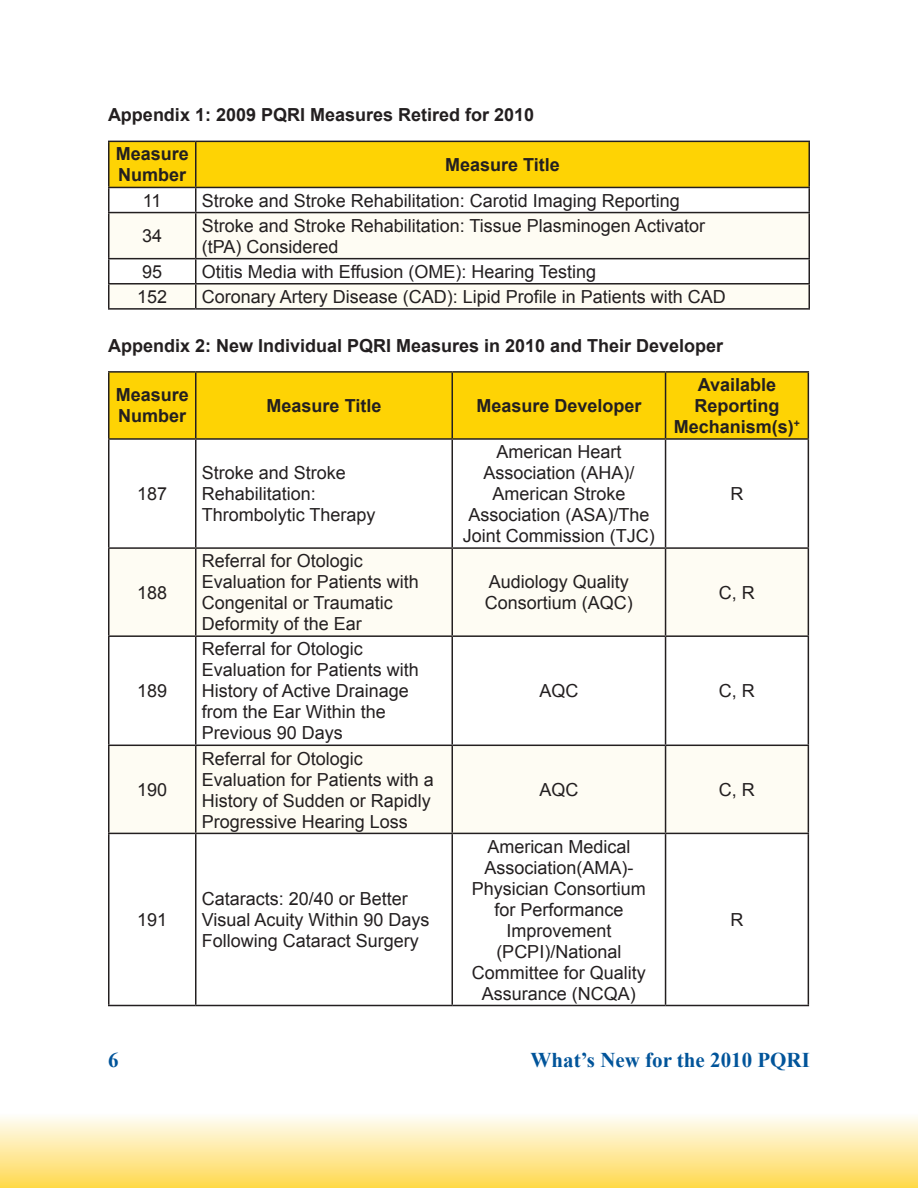
<style>
.page{position:relative;width:918px;height:1188px;background:#fff}
.page>*{position:absolute;margin:0;border:0;box-sizing:border-box;transform-origin:0 0}
.t1{font:700 21px "Times New Roman";color:#01549a}
.Table_Body{font:18px/21px "Arial";color:#231f20}
.Table_Title{font:700 18px "Arial";color:#231f20}
.Table_Header{font:700 18px/21px "Arial";color:#231f20}
</style>
<div class="page">
<div style="left:0;top:1113px;width:918px;height:75px;background:linear-gradient(to bottom,#fefefc,#ffd84d)"></div>
<svg style="left:917px;top:1113px;width:1px;height:75px"></svg>
<svg style="left:110px;top:213px;width:698px;height:95px;fill:#fefcf3"></svg>
<hr style="left:108px;top:141px;width:88px;height:1px;background:#231f20">
<hr style="left:108px;top:142px;width:2px;height:45px;background:#231f20">
<hr style="left:196px;top:141px;width:614px;height:1px;background:#231f20">
<hr style="left:808px;top:142px;width:2px;height:45px;background:#231f20">
<hr style="left:108px;top:187px;width:88px;height:1px;background:#231f20">
<hr style="left:108px;top:188px;width:2px;height:24px;background:#231f20">
<hr style="left:196px;top:187px;width:614px;height:1px;background:#231f20">
<svg style="left:109px;top:141px;width:700px;height:71px"></svg>
<hr style="left:808px;top:188px;width:2px;height:24px;background:#231f20">
<hr style="left:108px;top:212px;width:88px;height:1px;background:#231f20">
<hr style="left:108px;top:213px;width:2px;height:45px;background:#231f20">
<hr style="left:196px;top:212px;width:614px;height:1px;background:#231f20">
<hr style="left:195px;top:213px;width:1px;height:45px;background:#231f20">
<hr style="left:808px;top:213px;width:2px;height:45px;background:#231f20">
<hr style="left:108px;top:258px;width:88px;height:1px;background:#231f20">
<hr style="left:108px;top:259px;width:2px;height:24px;background:#231f20">
<hr style="left:196px;top:258px;width:614px;height:1px;background:#231f20">
<hr style="left:808px;top:259px;width:2px;height:24px;background:#231f20">
<hr style="left:108px;top:283px;width:88px;height:2px;background:#231f20">
<hr style="left:108px;top:285px;width:2px;height:23px;background:#231f20">
<hr style="left:196px;top:283px;width:614px;height:2px;background:#231f20">
<svg style="left:195px;top:259px;width:1px;height:49px"></svg>
<hr style="left:808px;top:285px;width:2px;height:23px;background:#231f20">
<hr style="left:108px;top:308px;width:88px;height:2px;background:#231f20">
<hr style="left:196px;top:308px;width:614px;height:2px;background:#231f20">
<div style="left:110px;top:373px;width:698px;height:65px;background:#fed304"></div>
<svg style="left:110px;top:440px;width:698px;height:565px"></svg>
<svg style="left:110px;top:549px;width:698px;height:284px;fill:#fefcf3"></svg>
<hr style="left:108px;top:371px;width:88px;height:2px;background:#231f20">
<hr style="left:108px;top:373px;width:2px;height:65px;background:#231f20">
<hr style="left:196px;top:371px;width:256px;height:2px;background:#231f20">
<hr style="left:195px;top:373px;width:1px;height:65px;background:#231f20">
<hr style="left:452px;top:371px;width:214px;height:2px;background:#231f20">
<hr style="left:452px;top:373px;width:1px;height:65px;background:#231f20">
<hr style="left:666px;top:371px;width:143px;height:2px;background:#231f20">
<hr style="left:665px;top:373px;width:1px;height:65px;background:#231f20">
<hr style="left:808px;top:373px;width:1px;height:65px;background:#231f20">
<hr style="left:108px;top:438px;width:88px;height:2px;background:#231f20">
<hr style="left:108px;top:440px;width:2px;height:107px;background:#231f20">
<hr style="left:196px;top:438px;width:256px;height:2px;background:#231f20">
<hr style="left:195px;top:440px;width:1px;height:107px;background:#231f20">
<hr style="left:452px;top:438px;width:214px;height:2px;background:#231f20">
<hr style="left:452px;top:440px;width:1px;height:107px;background:#231f20">
<hr style="left:666px;top:438px;width:143px;height:2px;background:#231f20">
<hr style="left:665px;top:440px;width:1px;height:107px;background:#231f20">
<hr style="left:808px;top:440px;width:1px;height:107px;background:#231f20">
<hr style="left:108px;top:547px;width:88px;height:2px;background:#231f20">
<hr style="left:108px;top:549px;width:2px;height:86px;background:#231f20">
<hr style="left:196px;top:547px;width:256px;height:2px;background:#231f20">
<hr style="left:195px;top:549px;width:1px;height:86px;background:#231f20">
<hr style="left:452px;top:547px;width:214px;height:2px;background:#231f20">
<hr style="left:452px;top:549px;width:1px;height:86px;background:#231f20">
<hr style="left:666px;top:547px;width:143px;height:2px;background:#231f20">
<hr style="left:665px;top:549px;width:1px;height:86px;background:#231f20">
<hr style="left:808px;top:549px;width:1px;height:86px;background:#231f20">
<hr style="left:108px;top:635px;width:88px;height:2px;background:#231f20">
<hr style="left:108px;top:637px;width:2px;height:108px;background:#231f20">
<hr style="left:196px;top:635px;width:256px;height:2px;background:#231f20">
<hr style="left:195px;top:637px;width:1px;height:108px;background:#231f20">
<hr style="left:452px;top:635px;width:214px;height:2px;background:#231f20">
<hr style="left:452px;top:637px;width:1px;height:108px;background:#231f20">
<hr style="left:666px;top:635px;width:143px;height:2px;background:#231f20">
<hr style="left:665px;top:637px;width:1px;height:108px;background:#231f20">
<hr style="left:808px;top:637px;width:1px;height:108px;background:#231f20">
<hr style="left:108px;top:745px;width:88px;height:1px;background:#231f20">
<hr style="left:108px;top:746px;width:2px;height:87px;background:#231f20">
<hr style="left:196px;top:745px;width:256px;height:1px;background:#231f20">
<hr style="left:195px;top:746px;width:1px;height:87px;background:#231f20">
<hr style="left:452px;top:745px;width:214px;height:1px;background:#231f20">
<hr style="left:452px;top:746px;width:1px;height:87px;background:#231f20">
<hr style="left:666px;top:745px;width:143px;height:1px;background:#231f20">
<hr style="left:665px;top:746px;width:1px;height:87px;background:#231f20">
<hr style="left:808px;top:746px;width:1px;height:87px;background:#231f20">
<hr style="left:108px;top:833px;width:88px;height:1px;background:#231f20">
<hr style="left:108px;top:834px;width:2px;height:171px;background:#231f20">
<hr style="left:196px;top:833px;width:256px;height:1px;background:#231f20">
<hr style="left:195px;top:834px;width:1px;height:171px;background:#231f20">
<hr style="left:452px;top:833px;width:214px;height:1px;background:#231f20">
<hr style="left:452px;top:834px;width:1px;height:171px;background:#231f20">
<hr style="left:666px;top:833px;width:143px;height:1px;background:#231f20">
<hr style="left:665px;top:834px;width:1px;height:171px;background:#231f20">
<hr style="left:808px;top:834px;width:1px;height:171px;background:#231f20">
<hr style="left:108px;top:1005px;width:88px;height:1px;background:#231f20">
<hr style="left:196px;top:1005px;width:256px;height:1px;background:#231f20">
<hr style="left:452px;top:1005px;width:214px;height:1px;background:#231f20">
<hr style="left:666px;top:1005px;width:143px;height:1px;background:#231f20">
<p class="Table_Title" style="left:108px;top:103px;width:428px">Appendix 1: 2009 PQRI Measures Retired for 2010</p>
<p class="Table_Header" style="left:116px;top:144px;width:75px">Measure<br>Number</p>
<p class="Table_Header" style="left:445px;top:155px;width:116px">Measure Title</p>
<p class="Table_Body" style="left:143px;top:190px;width:20px">11</p>
<p class="Table_Body" style="left:202px;top:190px;width:480px">Stroke and Stroke Rehabilitation: Carotid Imaging Reporting</p>
<p class="Table_Body" style="left:142px;top:226px;width:22px">34</p>
<p class="Table_Body" style="left:202px;top:215px;width:505px">Stroke and Stroke Rehabilitation: Tissue Plasminogen Activator (tPA) Considered</p>
<p class="Table_Body" style="left:142px;top:261px;width:22px">95</p>
<p class="Table_Body" style="left:202px;top:261px;width:396px">Otitis Media with Effusion (OME): Hearing Testing</p>
<p class="Table_Body" style="left:137px;top:286px;width:32px">152</p>
<p class="Table_Body" style="left:202px;top:286px;width:526px">Coronary Artery Disease (CAD): Lipid Profile in Patients with CAD</p>
<p class="Table_Title" style="left:108px;top:333px;width:617px">Appendix 2: New Individual PQRI Measures in 2010 and Their Developer</p>
<p class="Table_Header" style="left:116px;top:385px;width:75px">Measure<br>Number</p>
<p class="Table_Header" style="left:267px;top:396px;width:116px">Measure Title</p>
<p class="Table_Header" style="left:476px;top:396px;width:167px">Measure Developer</p>
<p class="Table_Header" style="left:674px;top:375px;width:128px;text-align:center">Available<br>Reporting<br>Mechanism(s)<sup>+</sup></p>
<p class="Table_Body" style="left:137px;top:483px;width:32px">187</p>
<p class="Table_Body" style="left:202px;top:462px;width:175px">Stroke and Stroke<br>Rehabilitation:<br>Thrombolytic Therapy</p>
<p class="Table_Body" style="left:463px;top:441px;width:194px;text-align:center">American Heart<br>Association (AHA)/<br>American Stroke<br>Association (ASA)/The<br>Joint Commission (TJC)</p>
<p class="Table_Body" style="left:730px;top:483px;width:14px">R</p>
<p class="Table_Body" style="left:137px;top:582px;width:32px">188</p>
<p class="Table_Body" style="left:202px;top:551px;width:219px">Referral for Otologic<br>Evaluation for Patients with<br>Congenital or Traumatic<br>Deformity of the Ear</p>
<p class="Table_Body" style="left:485px;top:572px;width:150px">Audiology Quality<br>Consortium (AQC)</p>
<p class="Table_Body" style="left:719px;top:582px;width:37px">C, R</p>
<p class="Table_Body" style="left:137px;top:681px;width:32px">189</p>
<p class="Table_Body" style="left:202px;top:639px;width:219px">Referral for Otologic<br>Evaluation for Patients with<br>History of Active Drainage from the Ear Within the<br>Previous 90 Days</p>
<p class="Table_Body" style="left:539px;top:681px;width:41px">AQC</p>
<p class="Table_Body" style="left:719px;top:681px;width:37px">C, R</p>
<p class="Table_Body" style="left:137px;top:779px;width:32px">190</p>
<p class="Table_Body" style="left:202px;top:748px;width:234px">Referral for Otologic<br>Evaluation for Patients with a<br>History of Sudden or Rapidly<br>Progressive Hearing Loss</p>
<p class="Table_Body" style="left:539px;top:779px;width:41px">AQC</p>
<p class="Table_Body" style="left:719px;top:779px;width:37px">C, R</p>
<p class="Table_Body" style="left:137px;top:909px;width:32px">191</p>
<p class="Table_Body" style="left:202px;top:888px;width:229px">Cataracts: 20/40 or Better<br>Visual Acuity Within 90 Days<br>Following Cataract Surgery</p>
<p class="Table_Body" style="left:472px;top:836px;width:176px;text-align:center">American Medical<br>Association(AMA)-<br>Physician Consortium for Performance<br>Improvement (PCPI)/National<br>Committee for Quality<br>Assurance (NCQA)</p>
<p class="Table_Body" style="left:730px;top:910px;width:14px">R</p>
<p class="t1" style="left:108px;top:1046px;width:12px">6</p>
<p class="t1" style="left:531px;top:1046px;width:281px">What’s New for the 2010 PQRI</p>
</div>
